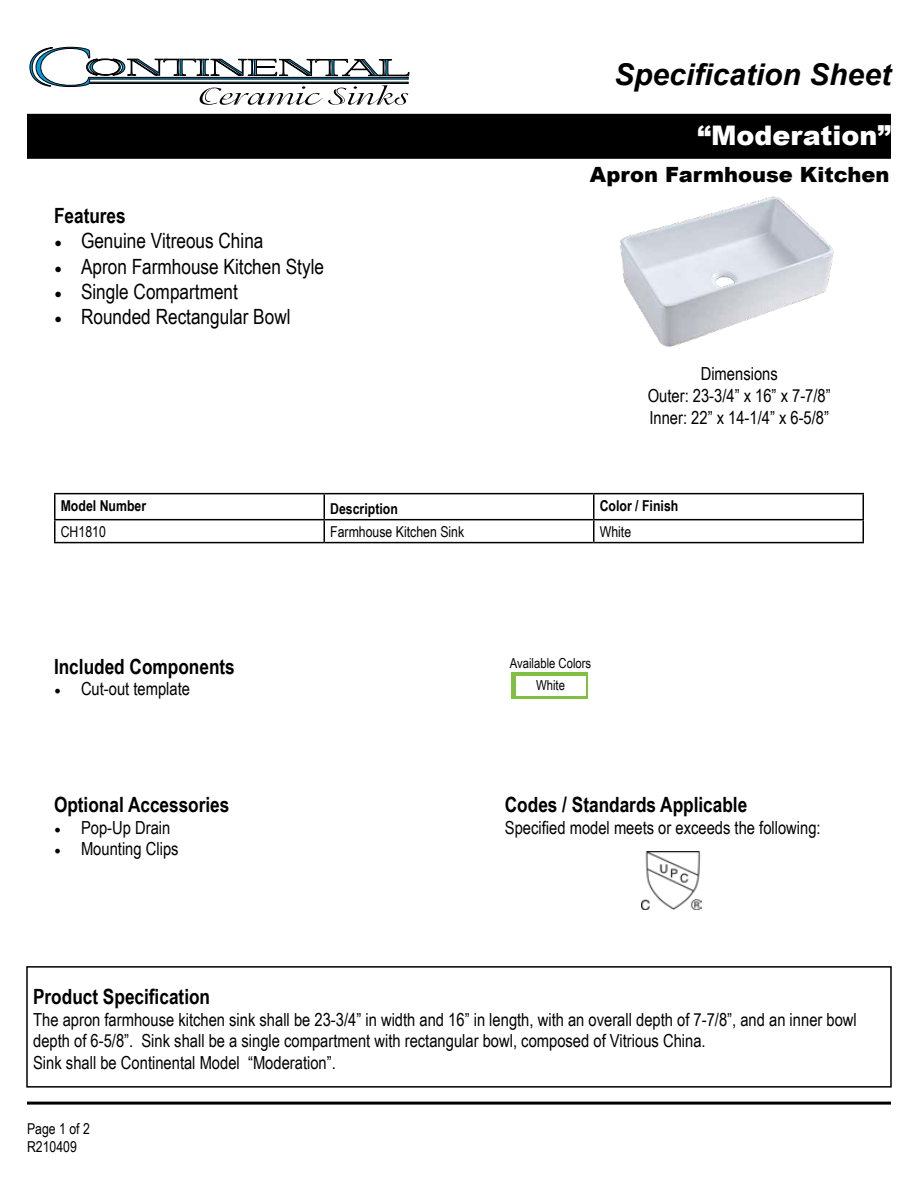
<style>
.page{position:relative;width:918px;height:1188px;background:#fff}
.page>*{position:absolute;margin:0;border:0;box-sizing:border-box;transform-origin:0 0}
.t1{font:italic 700 30px "Arial";color:#000}
.t2{font:900 27px "Arial";color:#fff}
.t3{font:700 21px "Arial Narrow";color:#000}
.t4{font:21px "Arial Narrow";color:#000}
.t5{font:900 21px "Arial";color:#000}
.t6{font:18px/21.6px "Arial Narrow";color:#000;text-align:center}
.t7{font:15px/18px "Arial Narrow";color:#000}
.t8{font:700 15px "Arial Narrow";color:#000}
.t9{font:13.8px "Arial Narrow";color:#030304}
.s1{font-family:"Minion Pro"}
</style>
<div class="page">
<div style="left:27px;top:114px;width:864px;height:45px;background:#000"></div>
<div style="left:26px;top:966px;width:866px;height:122px;border:2px solid #000"></div>
<hr style="left:27px;top:1102px;width:864px;height:3px;background:#000">
<hr style="left:54px;top:493px;width:270px;height:1px;background:#000">
<hr style="left:54px;top:494px;width:2px;height:25px;background:#000">
<hr style="left:324px;top:493px;width:270px;height:1px;background:#000">
<hr style="left:594px;top:493px;width:270px;height:1px;background:#000">
<hr style="left:862px;top:494px;width:2px;height:25px;background:#000">
<hr style="left:54px;top:519px;width:270px;height:1px;background:#000">
<hr style="left:54px;top:520px;width:2px;height:22px;background:#000">
<hr style="left:324px;top:519px;width:270px;height:1px;background:#000">
<svg style="left:324px;top:494px;width:1px;height:48px"></svg>
<hr style="left:594px;top:519px;width:270px;height:1px;background:#000">
<svg style="left:593px;top:494px;width:1px;height:48px"></svg>
<hr style="left:862px;top:520px;width:2px;height:22px;background:#000">
<hr style="left:54px;top:542px;width:270px;height:1px;background:#000">
<hr style="left:324px;top:542px;width:270px;height:1px;background:#000">
<hr style="left:594px;top:542px;width:270px;height:1px;background:#000">
<svg style="left:29px;top:47px;width:381px;height:58px"></svg>
<img style="left:620px;top:196px;width:214px;height:151px">
<div style="left:512px;top:672px;width:76px;height:27px;background:#80be44"></div>
<div style="left:516px;top:676px;width:70px;height:20px;background:#fff"></div>
<img style="left:642px;top:852px;width:59px;height:57px">
<h1 class="t1" style="left:614px;top:55px;width:278px">Specification Sheet</h1>
<p class="t3" style="left:54px;top:200px;width:73px">Features</p>
<p class="t4" style="left:54px;top:226px;width:211px"><span class="s1">•</span> Genuine Vitreous China</p>
<p class="t4" style="left:54px;top:251px;width:272px"><span class="s1">•</span> Apron Farmhouse Kitchen Style</p>
<p class="t4" style="left:54px;top:276px;width:185px"><span class="s1">•</span> Single Compartment</p>
<p class="t4" style="left:54px;top:301px;width:238px"><span class="s1">•</span> Rounded Rectangular Bowl</p>
<h2 class="t2" style="left:698px;top:116px;width:195px">“Moderation”</h2>
<p class="t5" style="left:590px;top:159px;width:301px">Apron Farmhouse Kitchen</p>
<p class="t6" style="left:648px;top:363px;width:184px">Dimensions<br>Outer: 23-3/4” x 16” x 7-7/8”<br>Inner: 22” x 14-1/4” x 6-5/8”</p>
<p class="t8" style="left:61px;top:494px;width:87px">Model Number</p>
<p class="t8" style="left:330px;top:497px;width:69px">Description</p>
<p class="t8" style="left:600px;top:494px;width:80px">Color / Finish</p>
<p class="t7" style="left:61px;top:522px;width:47px">CH1810</p>
<p class="t7" style="left:330px;top:522px;width:135px">Farmhouse Kitchen Sink</p>
<p class="t7" style="left:600px;top:522px;width:33px">White</p>
<p class="t3" style="left:54px;top:650px;width:182px">Included Components</p>
<p class="t6" style="left:54px;top:677px;width:138px"><span class="s1">•</span> Cut-out template</p>
<p class="t3" style="left:54px;top:789px;width:177px">Optional Accessories</p>
<p class="t6" style="left:54px;top:816px;width:118px"><span class="s1">•</span> Pop-Up Drain</p>
<p class="t6" style="left:54px;top:838px;width:126px"><span class="s1">•</span> Mounting Clips</p>
<p class="t9" style="left:510px;top:653px;width:83px">Available Colors</p>
<p class="t9" style="left:536px;top:675px;width:30px">White</p>
<p class="t3" style="left:505px;top:789px;width:244px">Codes / Standards Applicable</p>
<p class="t6" style="left:505px;top:816px;width:317px">Specified model meets or exceeds the following:</p>
<p class="t3" style="left:33px;top:981px;width:179px">Product Specification</p>
<p class="t6" style="left:33px;top:1008px;width:825px;text-align:left">The apron farmhouse kitchen sink shall be 23-3/4” in width and 16” in length, with an overall depth of 7-7/8”, and an inner bowl depth of 6-5/8”. Sink shall be a single compartment with rectangular bowl, composed of Vitrious China.<br>Sink shall be Continental Model “Moderation”.</p>
<p class="t7" style="left:27px;top:1119px;width:64px">Page 1 of 2<br>R210409</p>
</div>
